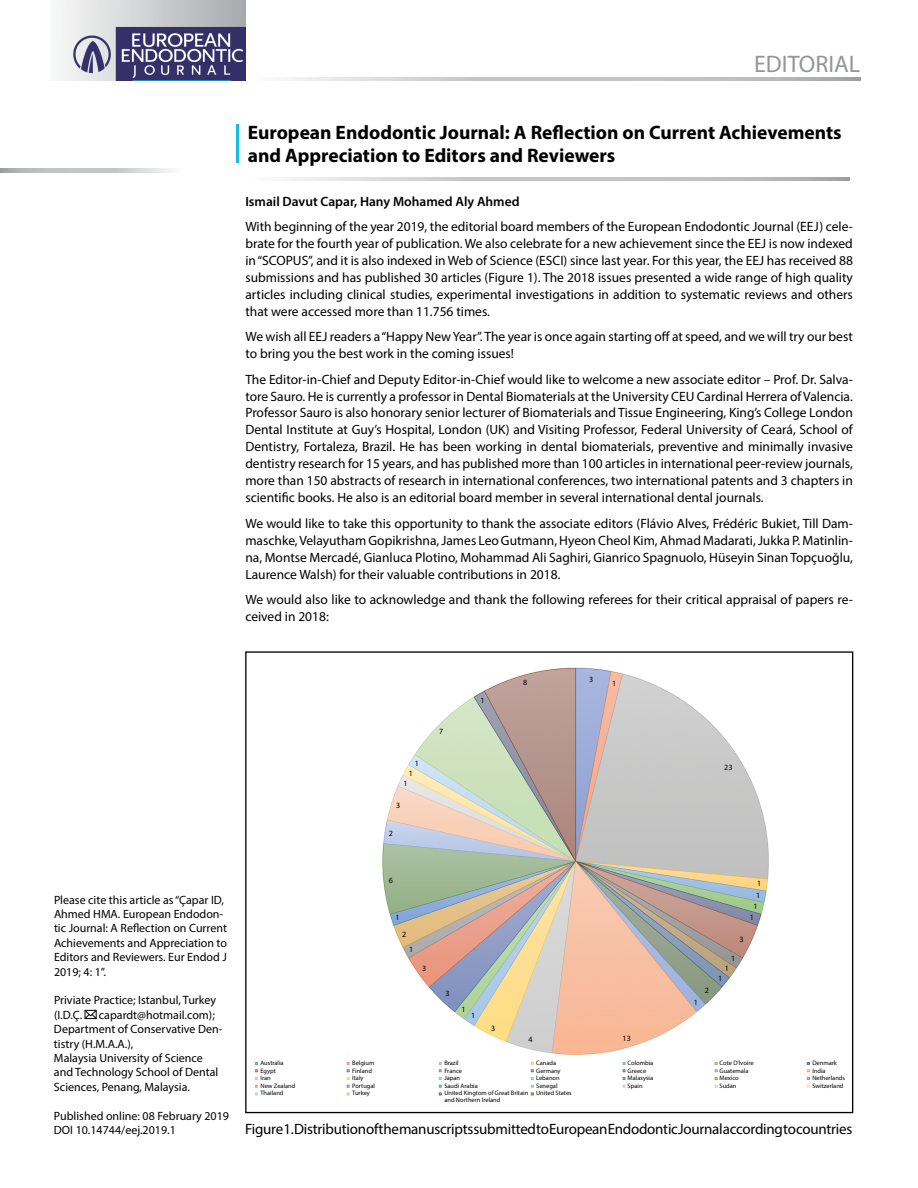
<style>
.page{position:relative;width:918px;height:1188px;background:#fff}
.page>*{position:absolute;margin:0;border:0;box-sizing:border-box;transform-origin:0 0}
.t1{font:24px "Myriad Pro";color:#939598}
.t2{font:700 19.5px/23.4px "Myriad Pro";color:#000}
.t3{font:15px "Myriad Pro";letter-spacing:-.015em;color:#000}
.t4{font:13.5px/17px "Myriad Pro";color:#000;text-align:justify}
.t5{font:600 13.5px "Myriad Pro";color:#000}
.t6{font:12px/14.4px "Myriad Pro";color:#000}
.t7{font:7.95px "Myriad Pro";color:#000}
.t8{font:6.45px/6.4px "Myriad Pro";color:#000}
</style>
<div class="page">
<img style="left:62px;top:0;width:183px;height:80px">
<svg style="left:285px;top:77px;width:575px;height:4px;background:#c6c8ca"></svg>
<hr style="left:237px;top:124px;width:2px;height:38px;background:#1abcdc">
<svg style="left:0;top:169px;width:171px;height:3px"></svg>
<svg style="left:283px;top:177px;width:567px;height:3px;background:#c6c8ca"></svg>
<svg style="left:84px;top:1010px;width:13px;height:9px"></svg>
<img style="left:254px;top:667px;width:556px;height:429px">
<h1 class="t1" style="left:754px;top:49px;width:108px">EDITORIAL</h1>
<h2 class="t2" style="left:248px;top:120px;width:595px">European Endodontic Journal: A Reflection on Current Achievements and Appreciation to Editors and Reviewers</h2>
<p class="t5" style="left:245px;top:192px;width:276px">Ismail Davut Capar, Hany Mohamed Aly Ahmed</p>
<p class="t4" style="left:245px;top:218px;width:609px">With beginning of the year 2019, the editorial board members of the European Endodontic Journal (EEJ) cele&shy;brate for the fourth year of publication. We also celebrate for a new achievement since the EEJ is now indexed in “SCOPUS”, and it is also indexed in Web of Science (ESCI) since last year. For this year, the EEJ has received 88 submissions and has published 30 articles (Figure 1). The 2018 issues presented a wide range of high quality articles including clinical studies, experimental investigations in addition to systematic reviews and others that were accessed more than 11.756 times.</p>
<p class="t4" style="left:245px;top:328px;width:609px">We wish all EEJ readers a “Happy New Year”. The year is once again starting off at speed, and we will try our best to bring you the best work in the coming issues!</p>
<p class="t4" style="left:245px;top:370px;width:609px">The Editor-in-Chief and Deputy Editor-in-Chief would like to welcome a new associate editor – Prof. Dr. Salva&shy;tore Sauro. He is currently a professor in Dental Biomaterials at the University CEU Cardinal Herrera of Valencia.<br>Professor Sauro is also honorary senior lecturer of Biomaterials and Tissue Engineering, King’s College London Dental Institute at Guy’s Hospital, London (UK) and Visiting Professor, Federal University of Ceará, School of Dentistry, Fortaleza, Brazil. He has been working in dental biomaterials, preventive and minimally invasive dentistry research for 15 years, and has published more than 100 articles in international peer-review journals, more than 150 abstracts of research in international conferences, two international patents and 3 chapters in scientific books. He also is an editorial board member in several international dental journals.</p>
<p class="t4" style="left:245px;top:515px;width:609px">We would like to take this opportunity to thank the associate editors (Flávio Alves, Frédéric Bukiet, Till Dam&shy;maschke, Velayutham Gopikrishna, James Leo Gutmann, Hyeon Cheol Kim, Ahmad Madarati, Jukka P. Matinlin&shy;na, Montse Mercadé, Gianluca Plotino, Mohammad Ali Saghiri, Gianrico Spagnuolo, Hüseyin Sinan Topçuoğlu, Laurence Walsh) for their valuable contributions in 2018.</p>
<p class="t4" style="left:245px;top:591px;width:609px">We would also like to acknowledge and thank the following referees for their critical appraisal of papers re&shy;ceived in 2018:</p>
<p class="t6" style="left:54px;top:892px;width:175px">Please cite this article as “Çapar ID,<br>Ahmed HMA. European Endodon&shy;tic Journal: A Reflection on Current<br>Achievements and Appreciation to<br>Editors and Reviewers. Eur Endod J<br>2019; 4: 1”.</p>
<p class="t6" style="left:54px;top:993px;width:164px">Priviate Practice; Istanbul, Turkey (I.D.Ç.</p>
<p class="t6" style="left:54px;top:1007px;width:170px;text-indent:45px">capardt@hotmail.com);<br>Department of Conservative Den&shy;tistry (H.M.A.A.),<br>Malaysia University of Science and Technology School of Dental<br>Sciences, Penang, Malaysia.</p>
<p class="t6" style="left:54px;top:1108px;width:177px">Published online: 08 February 2019<br>DOI 10.14744/eej.2019.1</p>
<p class="t7" style="left:523px;top:678px;width:6px">8</p>
<p class="t7" style="left:589px;top:674px;width:6px">3</p>
<p class="t7" style="left:612px;top:678px;width:6px">1</p>
<p class="t7" style="left:480px;top:696px;width:6px">1</p>
<p class="t7" style="left:439px;top:727px;width:6px">7</p>
<p class="t7" style="left:415px;top:758px;width:6px">1</p>
<p class="t7" style="left:409px;top:768px;width:6px">1</p>
<p class="t7" style="left:724px;top:762px;width:10px">23</p>
<p class="t7" style="left:404px;top:778px;width:6px">1</p>
<p class="t7" style="left:396px;top:800px;width:6px">3</p>
<p class="t7" style="left:389px;top:829px;width:6px">2</p>
<p class="t7" style="left:389px;top:876px;width:6px">6</p>
<p class="t7" style="left:757px;top:879px;width:6px">1</p>
<p class="t7" style="left:756px;top:890px;width:6px">1</p>
<p class="t7" style="left:753px;top:902px;width:6px">1</p>
<p class="t7" style="left:395px;top:913px;width:6px">1</p>
<p class="t7" style="left:750px;top:912px;width:6px">1</p>
<p class="t7" style="left:402px;top:929px;width:6px">2</p>
<p class="t7" style="left:740px;top:934px;width:6px">3</p>
<p class="t7" style="left:409px;top:945px;width:6px">1</p>
<p class="t7" style="left:731px;top:954px;width:6px">1</p>
<p class="t7" style="left:422px;top:964px;width:6px">3</p>
<p class="t7" style="left:725px;top:964px;width:6px">1</p>
<p class="t7" style="left:718px;top:973px;width:6px">1</p>
<p class="t7" style="left:446px;top:988px;width:6px">3</p>
<p class="t7" style="left:705px;top:985px;width:6px">2</p>
<p class="t7" style="left:462px;top:1004px;width:6px">1</p>
<p class="t7" style="left:471px;top:1010px;width:6px">1</p>
<p class="t7" style="left:694px;top:998px;width:6px">1</p>
<p class="t7" style="left:491px;top:1023px;width:6px">3</p>
<p class="t7" style="left:529px;top:1035px;width:6px">4</p>
<p class="t7" style="left:623px;top:1034px;width:10px">13</p>
<p class="t8" style="left:260px;top:1060px;width:25px">Australia</p>
<p class="t8" style="left:260px;top:1067px;width:17px">Egypt</p>
<p class="t8" style="left:260px;top:1075px;width:12px">Iran</p>
<p class="t8" style="left:260px;top:1082px;width:37px">New Zealand</p>
<p class="t8" style="left:260px;top:1090px;width:25px">Thailand</p>
<p class="t8" style="left:352px;top:1060px;width:24px">Belgium</p>
<p class="t8" style="left:352px;top:1067px;width:21px">Finland</p>
<p class="t8" style="left:352px;top:1075px;width:13px">Italy</p>
<p class="t8" style="left:352px;top:1082px;width:24px">Portugal</p>
<p class="t8" style="left:352px;top:1090px;width:19px">Turkey</p>
<p class="t8" style="left:444px;top:1060px;width:16px">Brazil</p>
<p class="t8" style="left:536px;top:1060px;width:22px">Canada</p>
<p class="t8" style="left:628px;top:1060px;width:27px">Colombia</p>
<p class="t8" style="left:720px;top:1060px;width:36px">Cote D'lvoire</p>
<p class="t8" style="left:812px;top:1059px;width:26px">Denmark</p>
<p class="t8" style="left:444px;top:1067px;width:19px">France</p>
<p class="t8" style="left:444px;top:1075px;width:17px">Japan</p>
<p class="t8" style="left:444px;top:1082px;width:35px">Saudi Arabia</p>
<p class="t8" style="left:444px;top:1090px;width:85px">United Kingtom of Great Britain and Northern Ireland</p>
<p class="t8" style="left:536px;top:1067px;width:26px">Germany</p>
<p class="t8" style="left:536px;top:1075px;width:25px">Lebanon</p>
<p class="t8" style="left:536px;top:1082px;width:23px">Senegal</p>
<p class="t8" style="left:536px;top:1090px;width:37px">United States</p>
<p class="t8" style="left:628px;top:1067px;width:20px">Greece</p>
<p class="t8" style="left:628px;top:1075px;width:27px">Malasysia</p>
<p class="t8" style="left:628px;top:1082px;width:16px">Spain</p>
<p class="t8" style="left:720px;top:1067px;width:31px">Guatemala</p>
<p class="t8" style="left:812px;top:1067px;width:15px">India</p>
<p class="t8" style="left:720px;top:1075px;width:21px">Mexico</p>
<p class="t8" style="left:812px;top:1075px;width:34px">Netherlands</p>
<p class="t8" style="left:720px;top:1082px;width:18px">Sudan</p>
<p class="t8" style="left:812px;top:1082px;width:33px">Switzerland</p>
<p class="t3" style="left:245px;top:1120px;width:609px">Figure 1. Distribution of the manuscripts submitted to European Endodontic Journal according to countries</p>
</div>
